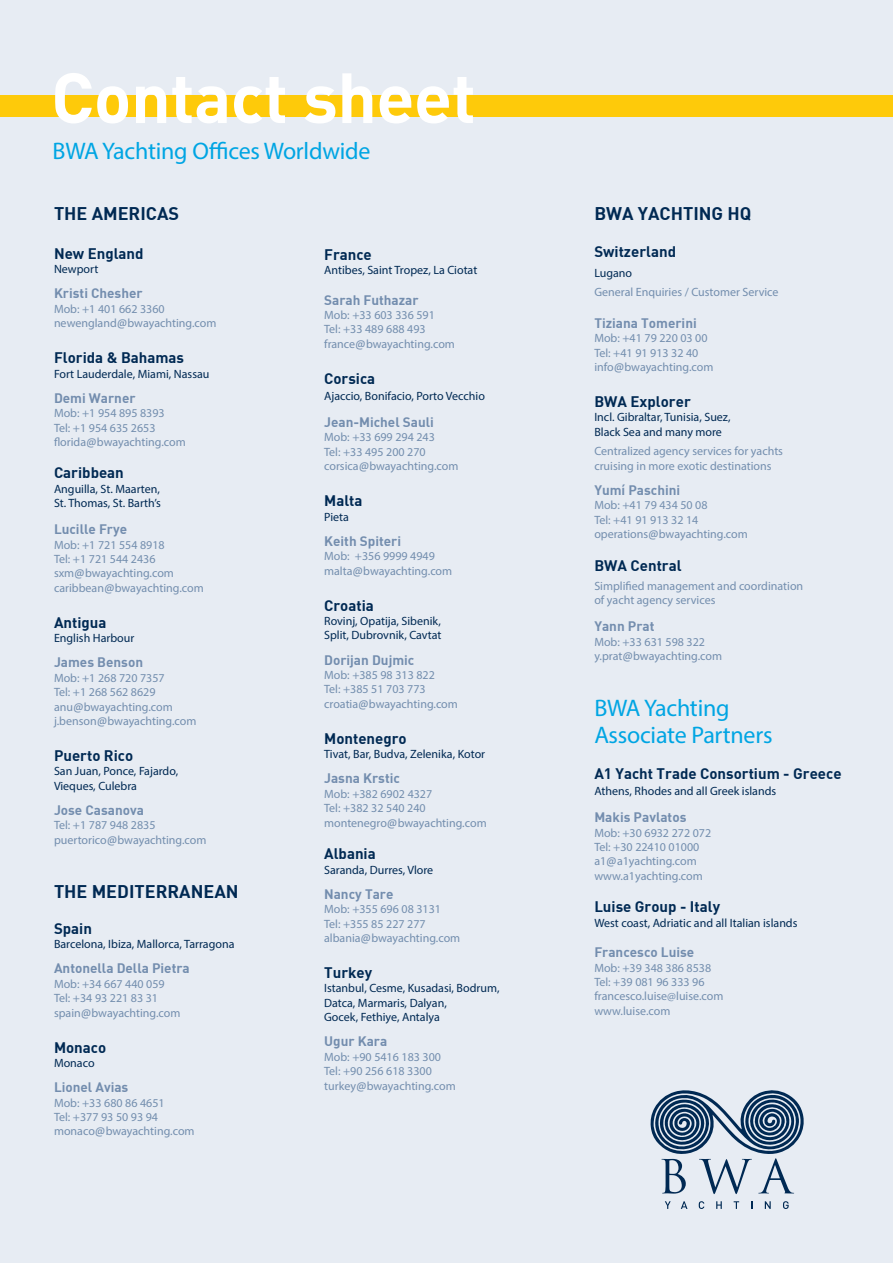
<style>
.page{position:relative;width:893px;height:1263px;background:#e7ecf3}
.page>*{position:absolute;margin:0;border:0;box-sizing:border-box;transform-origin:0 0}
.t1{font:700 69.9px "DI Nbek";letter-spacing:-.01em;color:#fff}
.t2{font:24px/27px "Myriad Pro";letter-spacing:-.01em;color:#00a5e3}
.t3{font:700 18px "DI Nbek";color:#002953}
.t4{font:700 15px "DI Nbek";color:#002953}
.t5{font:700 13.5px "DI Nbek";color:#738dae}
.t6{font:12px/14.4px "Myriad Pro";color:#738eae}
.t7{font:12px/14.4px "Myriad Pro";color:#002953}
.s1{font-family:"Calibri"}
.s2{color:#002953}
</style>
<div class="page">
<div style="left:0;top:95px;width:893px;height:21px;background:#feca0a"></div>
<svg style="left:665px;top:1201px;width:6px;height:8px"></svg>
<svg style="left:681px;top:1201px;width:6px;height:8px"></svg>
<svg style="left:699px;top:1201px;width:5px;height:8px"></svg>
<svg style="left:716px;top:1201px;width:6px;height:8px"></svg>
<svg style="left:734px;top:1201px;width:5px;height:8px"></svg>
<svg style="left:765px;top:1201px;width:6px;height:8px"></svg>
<svg style="left:783px;top:1201px;width:6px;height:8px"></svg>
<svg style="left:650px;top:1090px;width:154px;height:104px"></svg>
<p class="t1" style="left:51px;top:52px;width:427px">Contact sheet</p>
<p class="t2" style="left:52px;top:137px;width:319px">BWA Yachting Offices Worldwide</p>
<p class="t3" style="left:54px;top:201px;width:127px">THE AMERICAS</p>
<p class="t4" style="left:54px;top:244px;width:91px">New England</p>
<p class="t7" style="left:54px;top:262px;width:46px">Newport</p>
<p class="t5" style="left:54px;top:285px;width:90px">Kristi Chesher</p>
<p class="t6" style="left:54px;top:301px;width:164px">Mob: +1 401 662 3360 newengland<span class="s1">@</span>bwayachting.com</p>
<p class="t4" style="left:54px;top:348px;width:132px">Florida &amp; Bahamas</p>
<p class="t7" style="left:54px;top:366px;width:157px">Fort Lauderdale, Miami, Nassau</p>
<p class="t5" style="left:54px;top:389px;width:83px">Demi Warner</p>
<p class="t6" style="left:54px;top:406px;width:133px">Mob: +1 954 895 8393<br>Tel: +1 954 635 2653 florida<span class="s1">@</span>bwayachting.com</p>
<p class="t4" style="left:54px;top:463px;width:71px">Caribbean</p>
<p class="t7" style="left:54px;top:481px;width:107px">Anguilla, St. Maarten,</p>
<p class="t7" style="left:54px;top:496px;width:108px">St. Thomas, St. Barth’s</p>
<p class="t5" style="left:54px;top:520px;width:75px">Lucille Frye</p>
<p class="t6" style="left:54px;top:537px;width:151px">Mob: +1 721 554 8918<br>Tel: +1 721 544 2436 sxm<span class="s1">@</span>bwayachting.com caribbean<span class="s1">@</span>bwayachting.com</p>
<p class="t4" style="left:54px;top:613px;width:54px">Antigua</p>
<p class="t7" style="left:54px;top:631px;width:82px">English Harbour</p>
<p class="t5" style="left:54px;top:654px;width:91px">James Benson</p>
<p class="t6" style="left:54px;top:670px;width:144px">Mob: +1 268 720 7357<br>Tel: +1 268 562 8629 anu<span class="s1">@</span>bwayachting.com j.benson<span class="s1">@</span>bwayachting.com</p>
<p class="t4" style="left:54px;top:746px;width:81px">Puerto Rico</p>
<p class="t7" style="left:54px;top:764px;width:126px">San Juan, Ponce, Fajardo,<br>Vieques, Culebra</p>
<p class="t5" style="left:54px;top:801px;width:92px">Jose Casanova</p>
<p class="t6" style="left:54px;top:818px;width:154px">Tel: +1 787 948 2835 puertorico<span class="s1">@</span>bwayachting.com</p>
<p class="t3" style="left:54px;top:879px;width:186px">THE MEDITERRANEAN</p>
<p class="t4" style="left:54px;top:919px;width:39px">Spain</p>
<p class="t7" style="left:54px;top:937px;width:182px">Barcelona, Ibiza, Mallorca, Tarragona</p>
<p class="t5" style="left:54px;top:960px;width:137px">Antonella Della Pietra</p>
<p class="t6" style="left:54px;top:976px;width:112px">Mob: +34 667 440 059</p>
<p class="t6" style="left:54px;top:991px;width:106px">Tel: +34 93 221 83 31</p>
<p class="t6" style="left:54px;top:1005px;width:128px">spain<span class="s1">@</span>bwayachting.com</p>
<p class="t4" style="left:54px;top:1037px;width:54px">Monaco</p>
<p class="t7" style="left:54px;top:1056px;width:42px">Monaco</p>
<p class="t5" style="left:54px;top:1078px;width:76px">Lionel Avias</p>
<p class="t6" style="left:54px;top:1095px;width:112px">Mob: +33 680 86 4651</p>
<p class="t6" style="left:54px;top:1110px;width:142px">Tel: +377 93 50 93 94 monaco<span class="s1">@</span>bwayachting.com</p>
<p class="t4" style="left:324px;top:244px;width:49px">France</p>
<p class="t7" style="left:324px;top:263px;width:155px">Antibes, Saint Tropez, La Ciotat</p>
<p class="t5" style="left:324px;top:291px;width:96px">Sarah Futhazar</p>
<p class="t6" style="left:324px;top:308px;width:112px">Mob: +33 603 336 591<br>Tel: +33 489 688 493</p>
<p class="t6" style="left:324px;top:336px;width:132px">france<span class="s1">@</span>bwayachting.com</p>
<p class="t4" style="left:324px;top:369px;width:53px">Corsica</p>
<p class="t7" style="left:324px;top:389px;width:162px">Ajaccio, Bonifacio, Porto Vecchio</p>
<p class="t5" style="left:324px;top:413px;width:111px">Jean-Michel Sauli</p>
<p class="t6" style="left:324px;top:430px;width:136px">Mob: +33 699 294 243<br>Tel: +33 495 200 270 corsica<span class="s1">@</span>bwayachting.com</p>
<p class="t4" style="left:324px;top:491px;width:40px">Malta</p>
<p class="t7" style="left:324px;top:509px;width:26px">Pieta</p>
<p class="t5" style="left:324px;top:532px;width:78px">Keith Spiteri</p>
<p class="t6" style="left:324px;top:549px;width:130px">Mob: +356 9999 4949 malta<span class="s1">@</span>bwayachting.com</p>
<p class="t4" style="left:324px;top:595px;width:51px">Croatia</p>
<p class="t7" style="left:324px;top:614px;width:118px">Rovinj, Opatija, Sibenik,</p>
<p class="t7" style="left:324px;top:628px;width:119px">Split, Dubrovnik, Cavtat</p>
<p class="t5" style="left:324px;top:651px;width:92px">Dorijan Dujmic</p>
<p class="t6" style="left:324px;top:668px;width:135px">Mob: +385 98 313 822<br>Tel: +385 51 703 773 croatia<span class="s1">@</span>bwayachting.com</p>
<p class="t4" style="left:324px;top:729px;width:84px">Montenegro</p>
<p class="t7" style="left:324px;top:747px;width:163px">Tivat, Bar, Budva, Zelenika, Kotor</p>
<p class="t5" style="left:324px;top:770px;width:77px">Jasna Krstic</p>
<p class="t6" style="left:324px;top:786px;width:164px">Mob: +382 6902 4327<br>Tel: +382 32 540 240 montenegro<span class="s1">@</span>bwayachting.com</p>
<p class="t4" style="left:324px;top:844px;width:53px">Albania</p>
<p class="t7" style="left:324px;top:862px;width:111px">Saranda, Durres, Vlore</p>
<p class="t5" style="left:324px;top:885px;width:71px">Nancy Tare</p>
<p class="t6" style="left:324px;top:902px;width:138px">Mob: +355 696 08 3131<br>Tel: +355 85 227 277 albania<span class="s1">@</span>bwayachting.com</p>
<p class="t4" style="left:324px;top:963px;width:49px">Turkey</p>
<p class="t7" style="left:324px;top:981px;width:177px">Istanbul, Cesme, Kusadasi, Bodrum,</p>
<p class="t7" style="left:324px;top:995px;width:124px">Datca, Marmaris, Dalyan,</p>
<p class="t7" style="left:324px;top:1010px;width:117px">Gocek, Fethiye, Antalya</p>
<p class="t5" style="left:324px;top:1032px;width:65px">Ugur Kara</p>
<p class="t6" style="left:324px;top:1049px;width:118px">Mob: +90 5416 183 300</p>
<p class="t6" style="left:324px;top:1064px;width:109px">Tel: +90 256 618 3300</p>
<p class="t6" style="left:324px;top:1078px;width:133px">turkey<span class="s1">@</span>bwayachting.com</p>
<p class="t3" style="left:594px;top:201px;width:159px">BWA YACHTING HQ</p>
<p class="t4" style="left:594px;top:242px;width:83px">Switzerland</p>
<p class="t6" style="left:594px;top:263px;width:186px;line-height:19.5px"><span class="s2">Lugano<br></span>General Enquiries / Customer Service</p>
<p class="t5" style="left:594px;top:314px;width:104px">Tiziana Tomerini</p>
<p class="t6" style="left:594px;top:331px;width:115px">Mob: +41 79 220 03 00</p>
<p class="t6" style="left:594px;top:345px;width:121px">Tel: +41 91 913 32 40 info<span class="s1">@</span>bwayachting.com</p>
<p class="t4" style="left:594px;top:392px;width:98px">BWA Explorer</p>
<p class="t7" style="left:594px;top:410px;width:138px">Incl. Gibraltar, Tunisia, Suez,<br>Black Sea and many more</p>
<p class="t6" style="left:594px;top:444px;width:190px">Centralized agency services for yachts cruising in more exotic destinations</p>
<p class="t5" style="left:594px;top:481px;width:87px">Yumí Paschini</p>
<p class="t6" style="left:594px;top:498px;width:115px">Mob: +41 79 434 50 08</p>
<p class="t6" style="left:594px;top:512px;width:106px">Tel: +41 91 913 32 14</p>
<p class="t6" style="left:594px;top:527px;width:155px">operations<span class="s1">@</span>bwayachting.com</p>
<p class="t4" style="left:594px;top:555px;width:89px">BWA Central</p>
<p class="t6" style="left:594px;top:579px;width:210px">Simplified management and coordination of yacht agency services</p>
<p class="t5" style="left:594px;top:618px;width:62px">Yann Prat</p>
<p class="t6" style="left:594px;top:634px;width:112px">Mob: +33 631 598 322</p>
<p class="t6" style="left:594px;top:649px;width:129px">y.prat<span class="s1">@</span>bwayachting.com</p>
<p class="t2" style="left:594px;top:694px;width:180px">BWA Yachting<br>Associate Partners</p>
<p class="t4" style="left:594px;top:764px;width:249px">A1 Yacht Trade Consortium - Greece</p>
<p class="t7" style="left:594px;top:784px;width:183px">Athens, Rhodes and all Greek islands</p>
<p class="t5" style="left:594px;top:808px;width:94px">Makis Pavlatos</p>
<p class="t6" style="left:594px;top:825px;width:118px">Mob: +30 6932 272 072</p>
<p class="t6" style="left:594px;top:840px;width:110px">Tel: +30 22410 01000 a1<span class="s1">@</span>a1yachting.com www.a1yachting.com</p>
<p class="t4" style="left:594px;top:897px;width:127px">Luise Group - Italy</p>
<p class="t7" style="left:594px;top:915px;width:205px">West coast, Adriatic and all Italian islands</p>
<p class="t5" style="left:594px;top:943px;width:102px">Francesco Luise</p>
<p class="t6" style="left:594px;top:960px;width:131px">Mob: +39 348 386 8538<br>Tel: +39 081 96 333 96 francesco.luise@luise.com www.luise.com</p>
</div>
